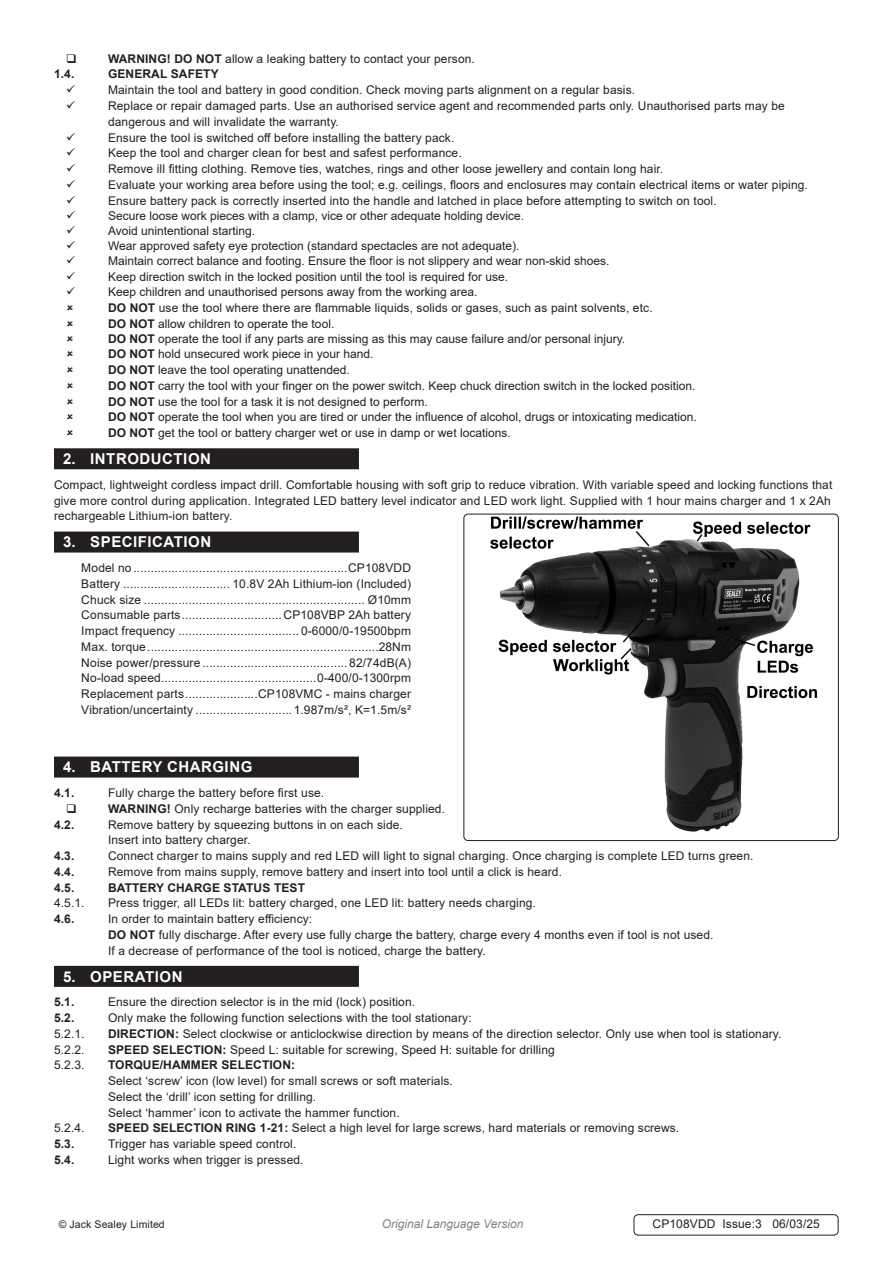
<style>
.page{position:relative;width:893px;height:1263px;background:#fff}
.page>*{position:absolute;margin:0;border:0;box-sizing:border-box;transform-origin:0 0}
.t1{font:700 15px "Arial";letter-spacing:.035em;color:#fff}
.Rob{font:12px/15.8px "Arial";letter-spacing:.01em;color:#231f20}
.Specifications__Tabbed{font:12px "Arial";letter-spacing:.01em;color:#231f20}
.Body{font:12px "Arial";letter-spacing:.01em;color:#231f20}
.t2{font:700 12px "Arial";letter-spacing:.01em;color:#231f20}
.t3{font:italic 12px "Arial";color:#808285}
.Body__Footer{font:12px "Arial";letter-spacing:.01em;color:#231f20}
.Body__Justified__7pt{font:10.5px "Arial";letter-spacing:.01em;color:#231f20}
.s1{font-weight:700}
</style>
<div class="page">
<div style="left:54px;top:448px;width:305px;height:21px;background:#231f20"></div>
<div style="left:54px;top:531px;width:305px;height:21px;background:#231f20"></div>
<div style="left:54px;top:756px;width:305px;height:21px;background:#231f20"></div>
<div style="left:54px;top:966px;width:305px;height:21px;background:#231f20"></div>
<img style="left:490px;top:516px;width:328px;height:316px">
<div style="left:463px;top:514px;width:376px;height:327px;border:1px solid #231f20;border-radius:4px"></div>
<div style="left:634px;top:1214px;width:204px;height:21px;border:1px solid #231f20;border-radius:4px"></div>
<p class="Rob" style="left:108px;top:51px;width:368px"><span class="s1">WARNING! DO NOT</span> allow a leaking battery to contact your person.</p>
<p class="t2" style="left:54px;top:66px;width:22px">1.4.</p>
<p class="t2" style="left:108px;top:66px;width:112px">GENERAL SAFETY</p>
<p class="Rob" style="left:108px;top:82px;width:529px">Maintain the tool and battery in good condition. Check moving parts alignment on a regular basis.</p>
<p class="Rob" style="left:108px;top:98px;width:678px">Replace or repair damaged parts. Use an authorised service agent and recommended parts only. Unauthorised parts may be dangerous and will invalidate the warranty.</p>
<p class="Rob" style="left:108px;top:129px;width:348px">Ensure the tool is switched off before installing the battery pack.</p>
<p class="Rob" style="left:108px;top:145px;width:355px">Keep the tool and charger clean for best and safest performance.</p>
<p class="Rob" style="left:108px;top:161px;width:557px">Remove ill fitting clothing. Remove ties, watches, rings and other loose jewellery and contain long hair.</p>
<p class="Rob" style="left:108px;top:177px;width:701px">Evaluate your working area before using the tool; e.g. ceilings, floors and enclosures may contain electrical items or water piping.</p>
<p class="Rob" style="left:108px;top:192px;width:610px">Ensure battery pack is correctly inserted into the handle and latched in place before attempting to switch on tool.</p>
<p class="Rob" style="left:108px;top:208px;width:418px">Secure loose work pieces with a clamp, vice or other adequate holding device.</p>
<p class="Rob" style="left:108px;top:223px;width:149px">Avoid unintentional starting.</p>
<p class="Rob" style="left:108px;top:238px;width:413px">Wear approved safety eye protection (standard spectacles are not adequate).</p>
<p class="Rob" style="left:108px;top:253px;width:503px">Maintain correct balance and footing. Ensure the floor is not slippery and wear non-skid shoes.</p>
<p class="Rob" style="left:108px;top:269px;width:402px">Keep direction switch in the locked position until the tool is required for use.</p>
<p class="Rob" style="left:108px;top:284px;width:371px">Keep children and unauthorised persons away from the working area.</p>
<p class="Rob" style="left:108px;top:300px;width:546px"><span class="s1">DO NOT</span> use the tool where there are flammable liquids, solids or gases, such as paint solvents, etc.</p>
<p class="Rob" style="left:108px;top:315px;width:228px"><span class="s1">DO NOT</span> allow children to operate the tool.</p>
<p class="Rob" style="left:108px;top:331px;width:519px"><span class="s1">DO NOT</span> operate the tool if any parts are missing as this may cause failure and/or personal injury.</p>
<p class="Rob" style="left:108px;top:346px;width:267px"><span class="s1">DO NOT</span> hold unsecured work piece in your hand.</p>
<p class="Rob" style="left:108px;top:362px;width:243px"><span class="s1">DO NOT</span> leave the tool operating unattended.</p>
<p class="Rob" style="left:108px;top:378px;width:589px"><span class="s1">DO NOT</span> carry the tool with your finger on the power switch. Keep chuck direction switch in the locked position.</p>
<p class="Rob" style="left:108px;top:393px;width:321px"><span class="s1">DO NOT</span> use the tool for a task it is not designed to perform.</p>
<p class="Rob" style="left:108px;top:409px;width:590px"><span class="s1">DO NOT</span> operate the tool when you are tired or under the influence of alcohol, drugs or intoxicating medication.</p>
<p class="Rob" style="left:108px;top:425px;width:404px"><span class="s1">DO NOT</span> get the tool or battery charger wet or use in damp or wet locations.</p>
<p class="t1" style="left:63px;top:448px;width:149px">2. INTRODUCTION</p>
<p class="Rob" style="left:54px;top:477px;width:780px">Compact, lightweight cordless impact drill. Comfortable housing with soft grip to reduce vibration. With variable speed and locking functions that give more control during application. Integrated LED battery level indicator and LED work light. Supplied with 1 hour mains charger and 1 x 2Ah rechargeable Lithium-ion battery.</p>
<p class="t1" style="left:63px;top:531px;width:150px">3. SPECIFICATION</p>
<p class="Specifications__Tabbed" style="left:81px;top:560px;width:331px">Model no ..............................................................CP108VDD</p>
<p class="Specifications__Tabbed" style="left:81px;top:575px;width:331px">Battery ............................... 10.8V 2Ah Lithium-ion (Included)</p>
<p class="Specifications__Tabbed" style="left:81px;top:591px;width:331px">Chuck size ................................................................ Ø10mm</p>
<p class="Specifications__Tabbed" style="left:81px;top:607px;width:331px">Consumable parts.............................CP108VBP 2Ah battery</p>
<p class="Specifications__Tabbed" style="left:81px;top:623px;width:331px">Impact frequency ................................... 0-6000/0-19500bpm</p>
<p class="Specifications__Tabbed" style="left:81px;top:638px;width:331px">Max. torque...................................................................28Nm</p>
<p class="Specifications__Tabbed" style="left:81px;top:654px;width:331px">Noise power/pressure ..........................................82/74dB(A)</p>
<p class="Specifications__Tabbed" style="left:81px;top:670px;width:331px">No-load speed.............................................0-400/0-1300rpm</p>
<p class="Specifications__Tabbed" style="left:81px;top:686px;width:331px">Replacement parts.....................CP108VMC - mains charger</p>
<p class="Specifications__Tabbed" style="left:81px;top:701px;width:331px">Vibration/uncertainty ............................1.987m/s², K=1.5m/s²</p>
<p class="t1" style="left:63px;top:756px;width:191px">4. BATTERY CHARGING</p>
<p class="t2" style="left:54px;top:784px;width:22px">4.1.</p>
<p class="Rob" style="left:108px;top:785px;width:218px">Fully charge the battery before first use.</p>
<p class="Rob" style="left:108px;top:801px;width:339px"><span class="s1">WARNING!</span> Only recharge batteries with the charger supplied.</p>
<p class="t2" style="left:54px;top:816px;width:22px">4.2.</p>
<p class="Rob" style="left:108px;top:816px;width:296px">Remove battery by squeezing buttons in on each side.</p>
<p class="Body" style="left:108px;top:832px;width:144px">Insert into battery charger.</p>
<p class="t2" style="left:54px;top:847px;width:22px">4.3.</p>
<p class="Rob" style="left:108px;top:848px;width:647px">Connect charger to mains supply and red LED will light to signal charging. Once charging is complete LED turns green.</p>
<p class="t2" style="left:54px;top:863px;width:22px">4.4.</p>
<p class="Rob" style="left:108px;top:864px;width:456px">Remove from mains supply, remove battery and insert into tool until a click is heard.</p>
<p class="t2" style="left:54px;top:879px;width:22px">4.5.</p>
<p class="t2" style="left:108px;top:879px;width:199px">BATTERY CHARGE STATUS TEST</p>
<p class="Rob" style="left:54px;top:895px;width:32px">4.5.1.</p>
<p class="Rob" style="left:108px;top:895px;width:429px">Press trigger, all LEDs lit: battery charged, one LED lit: battery needs charging.</p>
<p class="t2" style="left:54px;top:910px;width:22px">4.6.</p>
<p class="Rob" style="left:108px;top:911px;width:206px">In order to maintain battery efficiency:</p>
<p class="Body" style="left:108px;top:926px;width:607px"><span class="s1">DO NOT</span> fully discharge. After every use fully charge the battery, charge every 4 months even if tool is not used.</p>
<p class="Body" style="left:108px;top:942px;width:379px">If a decrease of performance of the tool is noticed, charge the battery.</p>
<p class="t1" style="left:63px;top:966px;width:121px">5. OPERATION</p>
<p class="t2" style="left:54px;top:994px;width:22px">5.1.</p>
<p class="Rob" style="left:108px;top:994px;width:309px">Ensure the direction selector is in the mid (lock) position.</p>
<p class="t2" style="left:54px;top:1009px;width:22px">5.2.</p>
<p class="Rob" style="left:108px;top:1010px;width:365px">Only make the following function selections with the tool stationary:</p>
<p class="Rob" style="left:54px;top:1026px;width:32px">5.2.1.</p>
<p class="Rob" style="left:108px;top:1026px;width:675px"><span class="s1">DIRECTION:</span> Select clockwise or anticlockwise direction by means of the direction selector. Only use when tool is stationary.</p>
<p class="Rob" style="left:54px;top:1041px;width:32px">5.2.2.</p>
<p class="Rob" style="left:108px;top:1041px;width:448px"><span class="s1">SPEED SELECTION:</span> Speed L: suitable for screwing, Speed H: suitable for drilling</p>
<p class="Rob" style="left:54px;top:1057px;width:32px">5.2.3.</p>
<p class="t2" style="left:108px;top:1057px;width:189px">TORQUE/HAMMER SELECTION:</p>
<p class="Body" style="left:108px;top:1073px;width:346px">Select ‘screw’ icon (low level) for small screws or soft materials.</p>
<p class="Body" style="left:108px;top:1088px;width:210px">Select the ‘drill’ icon setting for drilling.</p>
<p class="Body" style="left:108px;top:1104px;width:293px">Select ‘hammer’ icon to activate the hammer function.</p>
<p class="Rob" style="left:54px;top:1120px;width:32px">5.2.4.</p>
<p class="Rob" style="left:108px;top:1120px;width:573px"><span class="s1">SPEED SELECTION RING 1-21:</span> Select a high level for large screws, hard materials or removing screws.</p>
<p class="t2" style="left:54px;top:1135px;width:22px">5.3.</p>
<p class="Rob" style="left:108px;top:1136px;width:190px">Trigger has variable speed control.</p>
<p class="t2" style="left:54px;top:1151px;width:22px">5.4.</p>
<p class="Rob" style="left:108px;top:1152px;width:197px">Light works when trigger is pressed.</p>
<p class="Body__Justified__7pt" style="left:59px;top:1217px;width:108px">© Jack Sealey Limited</p>
<p class="t3" style="left:382px;top:1216px;width:143px">Original Language Version</p>
<p class="Body__Footer" style="left:652px;top:1215px;width:169px">CP108VDD Issue:3 06/03/25</p>
</div>
